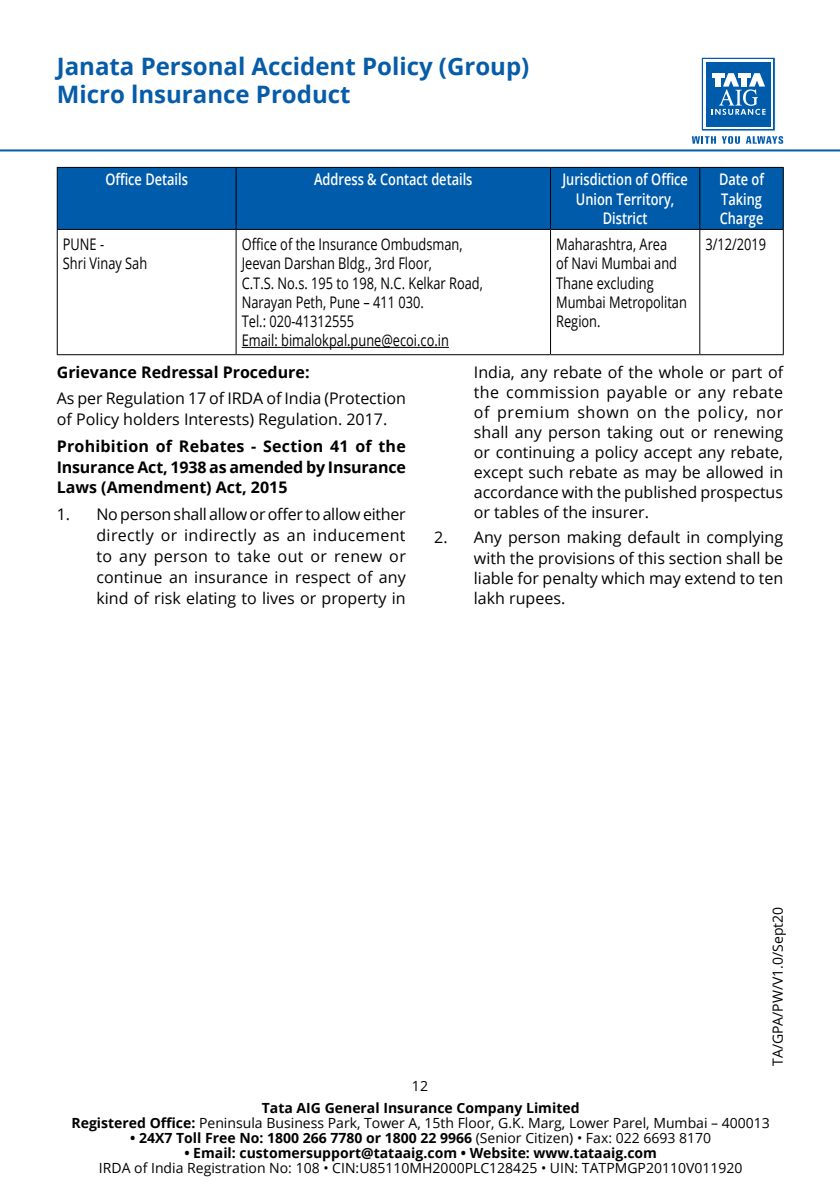
<style>
.page{position:relative;width:840px;height:1191px;background:#fff}
.page>*{position:absolute;margin:0;border:0;box-sizing:border-box;transform-origin:0 0}
.t1{font:700 24px/27.6px "Open Sans";color:#065ca9}
.t2{font:16px/20px "Open Sans";color:#000;text-align:justify}
.t3{font:16px/19.2px "Open Sans";color:#000;scale:.8 1}
.t4{font:700 16px/20.8px "Open Sans";color:#000;text-align:justify}
.t5{font:600 16px/19.2px "Open Sans";color:#fff;text-align:center;scale:.8 1}
.t6{font:14px/15px "Open Sans";color:#000;text-align:center}
.t7{font:700 14px "Open Sans";color:#000}
.s1{font-weight:700}
.s2{font-weight:400}
</style>
<div class="page">
<svg style="left:701px;top:57px;width:74px;height:74px"></svg>
<div style="left:703px;top:59px;width:69px;height:70px;background:linear-gradient(to right,#fff,#fff)"></div>
<div style="left:705px;top:62px;width:65px;height:64px;background:#005baa"></div>
<svg style="left:711px;top:73px;width:54px;height:42px"></svg>
<svg style="left:691px;top:136px;width:24px;height:8px"></svg>
<svg style="left:721px;top:136px;width:18px;height:8px"></svg>
<svg style="left:745px;top:136px;width:37px;height:8px"></svg>
<hr style="left:0;top:149px;width:839px;height:2px;background:#005baa">
<div style="left:58px;top:168px;width:724px;height:61px;background:#005baa"></div>
<hr style="left:57px;top:167px;width:179px;height:1px;background:#000">
<hr style="left:57px;top:168px;width:1px;height:61px;background:#000">
<hr style="left:236px;top:167px;width:314px;height:1px;background:#000">
<hr style="left:235px;top:168px;width:1px;height:61px;background:#000">
<hr style="left:550px;top:167px;width:149px;height:1px;background:#000">
<hr style="left:549px;top:168px;width:1px;height:61px;background:#000">
<hr style="left:699px;top:167px;width:84px;height:1px;background:#000">
<hr style="left:699px;top:168px;width:1px;height:61px;background:#000">
<hr style="left:782px;top:168px;width:1px;height:61px;background:#000">
<hr style="left:57px;top:229px;width:179px;height:1px;background:#000">
<hr style="left:236px;top:229px;width:314px;height:1px;background:#000">
<hr style="left:550px;top:229px;width:149px;height:1px;background:#000">
<hr style="left:699px;top:229px;width:84px;height:1px;background:#000">
<hr style="left:57px;top:230px;width:1px;height:124px;background:#000">
<hr style="left:235px;top:230px;width:1px;height:124px;background:#000">
<hr style="left:549px;top:230px;width:1px;height:124px;background:#000">
<hr style="left:699px;top:230px;width:1px;height:124px;background:#000">
<hr style="left:782px;top:230px;width:1px;height:124px;background:#000">
<hr style="left:57px;top:354px;width:179px;height:1px;background:#000">
<hr style="left:236px;top:354px;width:314px;height:1px;background:#000">
<hr style="left:550px;top:354px;width:149px;height:1px;background:#000">
<hr style="left:699px;top:354px;width:84px;height:1px;background:#000">
<hr style="left:242px;top:347px;width:206px;height:1px;background:#000">
<h1 class="t1" style="left:57px;top:52px;width:474px">Janata Personal Accident Policy (Group)<br>Micro lnsurance Product</h1>
<p class="t5" style="left:105px;top:170px;width:105px">Office Details</p>
<p class="t5" style="left:314px;top:170px;width:199px">Address &amp; Contact details</p>
<p class="t5" style="left:562px;top:170px;width:158px">Jurisdiction of Office<br>Union Territory,<br>District</p>
<p class="t5" style="left:718px;top:170px;width:58px;text-align:left">Date of<br>Taking<br>Charge</p>
<p class="t3" style="left:63px;top:234px;width:107px">PUNE -<br>Shri Vinay Sah</p>
<p class="t3" style="left:242px;top:234px;width:303px">Office of the Insurance Ombudsman,<br>Jeevan Darshan Bldg., 3rd Floor,<br>C.T.S. No.s. 195 to 198, N.C. Kelkar Road,<br>Narayan Peth, Pune – 411 030.<br>Tel.: 020-41312555<br>Email: bimalokpal.pune@ecoi.co.in</p>
<p class="t3" style="left:556px;top:234px;width:165px">Maharashtra, Area<br>of Navi Mumbai and<br>Thane excluding<br>Mumbai Metropolitan<br>Region.</p>
<p class="t3" style="left:705px;top:234px;width:77px">3/12/2019</p>
<p class="t4" style="left:57px;top:361px;width:254px">Grievance Redressal Procedure:</p>
<p class="t2" style="left:57px;top:387px;width:350px;line-height:20.8px">As per Regulation 17 of IRDA of India (Protection of Policy holders Interests) Regulation. 2017.</p>
<p class="t4" style="left:57px;top:435px;width:350px">Prohibition of Rebates - Section 41 of the Insurance Act, 1938 as amended by Insurance Laws (Amendment) Act, 2015</p>
<p class="t2" style="left:96px;top:503px;width:311px;line-height:20.8px;text-indent:-40px">1. No person shall allow or offer to allow either directly or indirectly as an inducement to any person to take out or renew or continue an insurance in respect of any kind of risk elating to lives or property in</p>
<p class="t2" style="left:473px;top:361px;width:311px">India, any rebate of the whole or part of the commission payable or any rebate of premium shown on the policy, nor shall any person taking out or renewing or continuing a policy accept any rebate, except such rebate as may be allowed in accordance with the published prospectus or tables of the insurer.</p>
<p class="t2" style="left:473px;top:527px;width:311px;text-indent:-40px">2. Any person making default in complying with the provisions of this section shall be liable for penalty which may extend to ten lakh rupees.</p>
<p class="t6" style="left:769px;top:1066px;width:161px;rotate:-90deg">TA/GPA/PW/V1.0/Sept20</p>
<p class="t6" style="left:412px;top:1077px;width:18px">12</p>
<p class="t6" style="left:71px;top:1100px;width:699px"><span class="s1">Tata AIG General Insurance Company Limited<br>Registered Office:</span> Peninsula Business Park, Tower A, 15th Floor, G.K. Marg, Lower Parel, Mumbai – 400013</p>
<p class="t7" style="left:130px;top:1128px;width:582px">• 24X7 Toll Free No: 1800 266 7780 or 1800 22 9966 <span class="s2">(Senior Citizen) • Fax: 022 6693 8170</span></p>
<p class="t7" style="left:184px;top:1143px;width:474px">• Email: customersupport@tataaig.com • Website: www.tataaig.com</p>
<p class="t6" style="left:99px;top:1160px;width:644px">IRDA of India Registration No: 108 • CIN:U85110MH2000PLC128425 • UIN: TATPMGP20110V011920</p>
</div>
